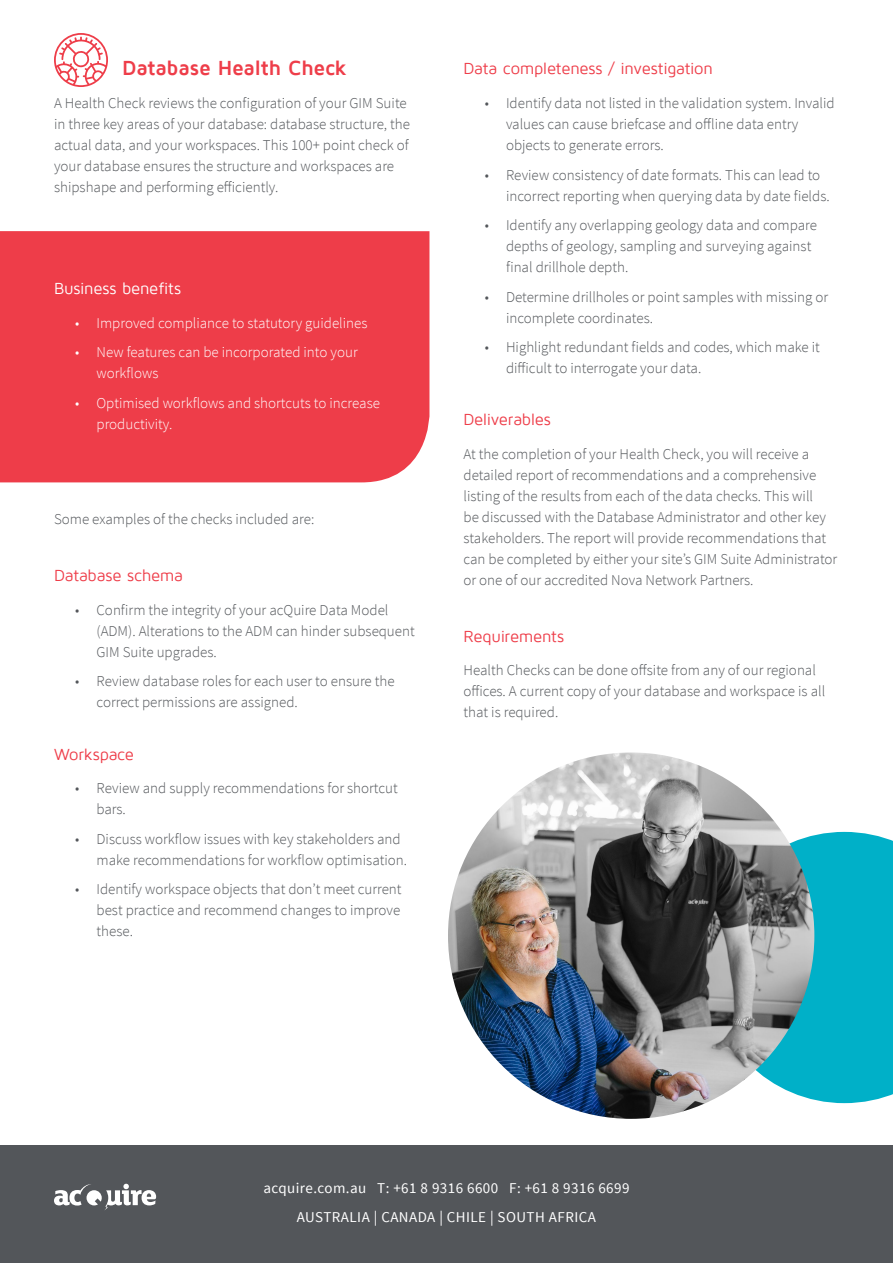
<style>
.page{position:relative;width:893px;height:1263px;background:#fff}
.page>*{position:absolute;margin:0;border:0;box-sizing:border-box;transform-origin:0 0}
.t1{font:700 21px "Maven Pro";letter-spacing:-.015em;color:#ee3d49}
.t2{font:16.5px "Maven Pro";letter-spacing:-.015em;color:#ee3d49}
.t3{font:16.5px "Maven Pro";letter-spacing:-.015em;color:#fff}
.body_copy{font:300 15px/21px "Source Sans Pro";color:#53565a}
.t4{font:300 15px/21px "Source Sans Pro";color:#fff}
.bullets{font:15px "Source Sans Pro";letter-spacing:.03em;color:#fff}
</style>
<div class="page">
<div style="left:0;top:231px;width:429px;height:251px;background:#ee3d49"></div>
<div style="left:0;top:1146px;width:893px;height:117px;background:#53565a"></div>
<svg style="left:54px;top:1184px;width:102px;height:26px"></svg>
<svg style="left:709px;top:832px;width:184px;height:271px;background:#14b6cc"></svg>
<img style="left:448px;top:752px;width:366px;height:367px;border-radius:183px">
<svg style="left:54px;top:33px;width:54px;height:54px"></svg>
<h2 class="t1" style="left:122px;top:56px;width:226px">Database Health Check</h2>
<p class="body_copy" style="left:54px;top:93px;width:358px">A Health Check reviews the configuration of your GIM Suite in three key areas of your database: database structure, the actual data, and your workspaces. This 100+ point check of your database ensures the structure and workspaces are shipshape and performing efficiently.</p>
<h2 class="t3" style="left:54px;top:280px;width:129px">Business benefits</h2>
<p class="t4" style="left:75px;top:312px;width:294px">• Improved compliance to statutory guidelines</p>
<p class="t4" style="left:97px;top:342px;width:263px;text-indent:-21px">• New features can be incorporated into your workflows</p>
<p class="t4" style="left:97px;top:392px;width:285px;text-indent:-21px">• Optimised workflows and shortcuts to increase productivity.</p>
<h2 class="body_copy" style="left:54px;top:509px;width:262px">Some examples of the checks included are:</h2>
<h2 class="t2" style="left:54px;top:567px;width:130px">Database schema</h2>
<p class="body_copy" style="left:97px;top:599px;width:320px;text-indent:-21px">• Confirm the integrity of your acQuire Data Model (ADM). Alterations to the ADM can hinder subsequent<br>GIM Suite upgrades.</p>
<p class="body_copy" style="left:97px;top:671px;width:300px;text-indent:-21px">• Review database roles for each user to ensure the correct permissions are assigned.</p>
<h2 class="t2" style="left:54px;top:745px;width:82px">Workspace</h2>
<p class="body_copy" style="left:97px;top:778px;width:303px;text-indent:-21px">• Review and supply recommendations for shortcut bars.</p>
<p class="body_copy" style="left:97px;top:828px;width:312px;text-indent:-21px">• Discuss workflow issues with key stakeholders and make recommendations for workflow optimisation.</p>
<p class="body_copy" style="left:97px;top:879px;width:307px;text-align:justify;text-indent:-21px">• Identify workspace objects that don’t meet current best practice and recommend changes to improve these.</p>
<h2 class="t2" style="left:463px;top:60px;width:251px">Data completeness / investigation</h2>
<p class="body_copy" style="left:506px;top:93px;width:330px;text-indent:-21px">• Identify data not listed in the validation system. Invalid values can cause briefcase and offline data entry objects to generate errors.</p>
<p class="body_copy" style="left:506px;top:164px;width:325px;text-indent:-21px">• Review consistency of date formats. This can lead to incorrect reporting when querying data by date fields.</p>
<p class="body_copy" style="left:506px;top:215px;width:313px;text-indent:-21px">• Identify any overlapping geology data and compare depths of geology, sampling and surveying against final drillhole depth.</p>
<p class="body_copy" style="left:506px;top:286px;width:324px;text-indent:-21px">• Determine drillholes or point samples with missing or incomplete coordinates.</p>
<p class="body_copy" style="left:506px;top:337px;width:315px;text-indent:-21px">• Highlight redundant fields and codes, which make it difficult to interrogate your data.</p>
<h2 class="t2" style="left:463px;top:411px;width:89px">Deliverables</h2>
<p class="body_copy" style="left:463px;top:444px;width:375px">At the completion of your Health Check, you will receive a detailed report of recommendations and a comprehensive listing of the results from each of the data checks. This will<br>be discussed with the Database Administrator and other key stakeholders. The report will provide recommendations that can be completed by either your site’s GIM Suite Administrator or one of our accredited Nova Network Partners.</p>
<h2 class="t2" style="left:463px;top:627px;width:102px">Requirements</h2>
<p class="body_copy" style="left:463px;top:660px;width:363px">Health Checks can be done offsite from any of our regional offices. A current copy of your database and workspace is all that is required.</p>
<p class="bullets" style="left:263px;top:1179px;width:368px">acquire.com.au T: +61 8 9316 6600 F: +61 8 9316 6699</p>
<p class="bullets" style="left:297px;top:1207px;width:301px">AUSTRALIA | CANADA | CHILE | SOUTH AFRICA</p>
</div>
